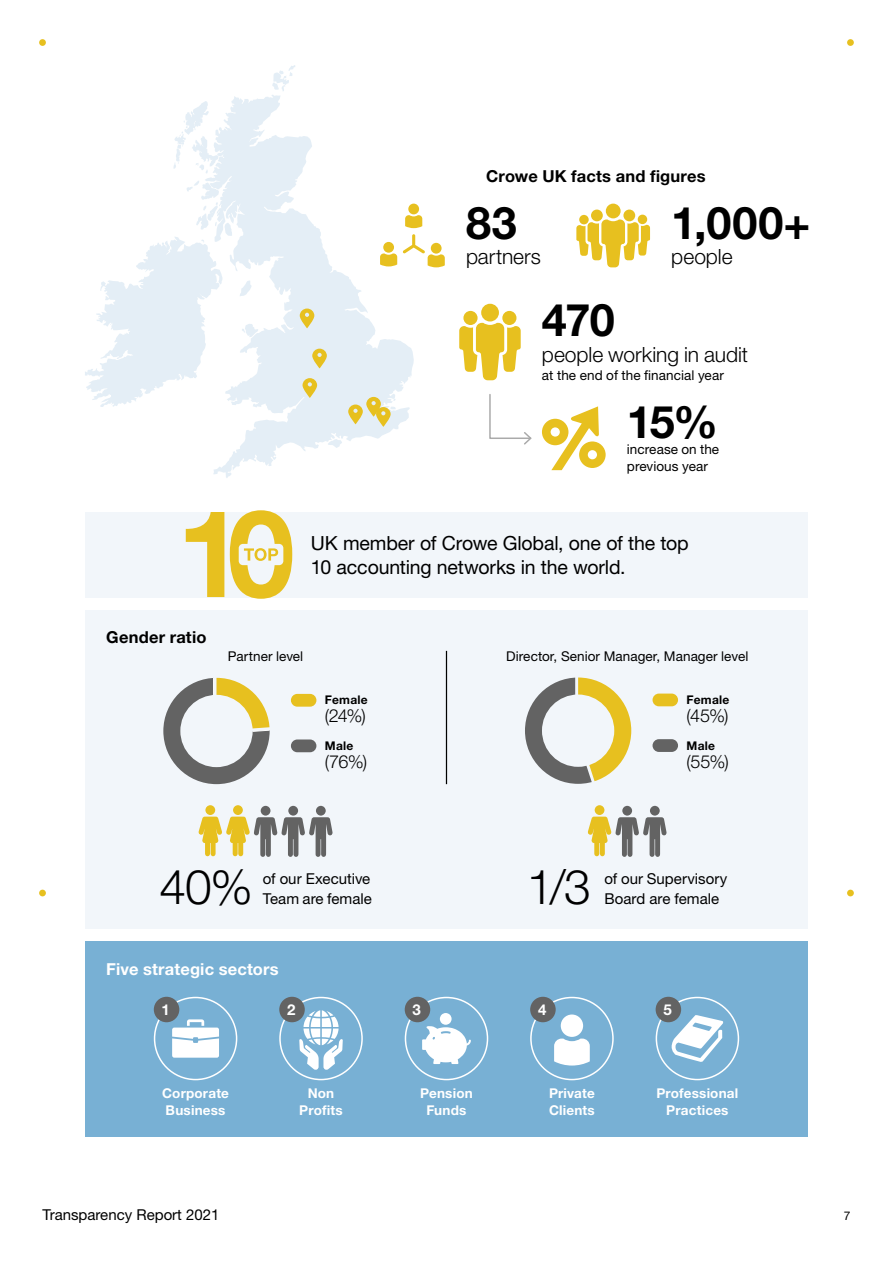
<style>
.page{position:relative;width:893px;height:1263px;background:#fff}
.page>*{position:absolute;margin:0;border:0;box-sizing:border-box;transform-origin:0 0}
.t1{font:300 48px "Helvetica Neue LT Std";color:#000}
.t2{font:700 45px "Helvetica Neue LT Std";color:#000}
.t3{font:300 21px "Helvetica Neue LT Std";color:#000}
.t4{font:19.5px/24px "Helvetica Neue LT Std";letter-spacing:-.01em;color:#000}
.t5{font:300 18px "Helvetica Neue LT Std";letter-spacing:-.03em;color:#000}
.t6{font:700 16.5px "Helvetica Neue LT Std";letter-spacing:.01em;color:#000}
.t7{font:700 16.5px "Helvetica Neue LT Std";letter-spacing:.01em;color:#fff}
.t8{font:15px/19.5px "Helvetica Neue LT Std";color:#000}
.t9{font:700 15px "Helvetica Neue LT Std";color:#fff}
.t10{font:13.5px/16.2px "Helvetica Neue LT Std";letter-spacing:.005em;color:#000}
.t11{font:700 13.5px/16.2px "Helvetica Neue LT Std";letter-spacing:.015em;color:#fff;text-align:center}
.t12{font:700 12px "Helvetica Neue LT Std";letter-spacing:.025em;color:#000}
.t13{font:12px "Helvetica Neue LT Std";color:#000}
</style>
<div class="page">
<div style="left:39px;top:890px;width:7px;height:6px;background:#e7c01f;border-radius:50%"></div>
<div style="left:847px;top:890px;width:7px;height:6px;background:#e7c01f;border-radius:50%"></div>
<div style="left:39px;top:39px;width:7px;height:7px;background:#e7c01f;border-radius:50%"></div>
<div style="left:847px;top:39px;width:7px;height:7px;background:#e7c01f;border-radius:50%"></div>
<div style="left:85px;top:610px;width:723px;height:319px;background:#f2f6fa"></div>
<hr style="left:446px;top:651px;width:1px;height:133px;background:#000">
<svg style="left:199px;top:805px;width:134px;height:52px"></svg>
<svg style="left:588px;top:805px;width:79px;height:52px"></svg>
<svg style="left:85px;top:65px;width:329px;height:413px"></svg>
<svg style="left:300px;top:309px;width:14px;height:19px"></svg>
<svg style="left:312px;top:349px;width:15px;height:19px"></svg>
<svg style="left:302px;top:378px;width:15px;height:20px"></svg>
<svg style="left:348px;top:397px;width:43px;height:30px"></svg>
<div style="left:591px;top:210px;width:12px;height:11px;background:#e7c01f;border-radius:50%"></div>
<div style="left:623px;top:210px;width:12px;height:11px;background:#e7c01f;border-radius:50%"></div>
<div style="left:606px;top:204px;width:15px;height:14px;background:#e7c01f;border-radius:50%"></div>
<div style="left:638px;top:215px;width:9px;height:9px;background:#e7c01f;border-radius:50%"></div>
<div style="left:579px;top:215px;width:10px;height:9px;background:#e7c01f;border-radius:50%"></div>
<svg style="left:576px;top:219px;width:74px;height:48px"></svg>
<div style="left:408px;top:204px;width:11px;height:10px;background:#e7c01f;border-radius:50%"></div>
<svg style="left:405px;top:215px;width:17px;height:13px"></svg>
<div style="left:383px;top:242px;width:11px;height:11px;background:#e7c01f;border-radius:50%"></div>
<svg style="left:380px;top:253px;width:17px;height:13px"></svg>
<svg style="left:403px;top:234px;width:42px;height:33px"></svg>
<div style="left:463px;top:311px;width:15px;height:14px;background:#e7c01f;border-radius:50%"></div>
<div style="left:502px;top:311px;width:14px;height:14px;background:#e7c01f;border-radius:50%"></div>
<div style="left:481px;top:304px;width:18px;height:17px;background:#e7c01f;border-radius:50%"></div>
<svg style="left:459px;top:323px;width:62px;height:57px"></svg>
<svg style="left:542px;top:406px;width:64px;height:64px"></svg>
<svg style="left:489px;top:394px;width:43px;height:51px"></svg>
<div style="left:85px;top:512px;width:723px;height:85px;background:#f2f6fa"></div>
<svg style="left:186px;top:512px;width:38px;height:85px"></svg>
<svg style="left:230px;top:510px;width:62px;height:89px"></svg>
<div style="left:85px;top:941px;width:723px;height:196px;background:#78b0d4"></div>
<svg style="left:172px;top:1019px;width:47px;height:39px"></svg>
<div style="left:154px;top:997px;width:83px;height:83px;border:2px solid #fff;border-radius:50%"></div>
<div style="left:154px;top:997px;width:25px;height:25px;background:#636363;border-radius:50%"></div>
<svg style="left:299px;top:1010px;width:44px;height:60px"></svg>
<div style="left:279px;top:997px;width:84px;height:83px;border:2px solid #fff;border-radius:50%"></div>
<div style="left:279px;top:997px;width:26px;height:25px;background:#636363;border-radius:50%"></div>
<svg style="left:422px;top:1013px;width:49px;height:51px"></svg>
<div style="left:405px;top:997px;width:83px;height:83px;border:2px solid #fff;border-radius:50%"></div>
<div style="left:405px;top:997px;width:25px;height:25px;background:#636363;border-radius:50%"></div>
<div style="left:561px;top:1014px;width:22px;height:23px;background:#fff;border-radius:50%"></div>
<svg style="left:554px;top:1038px;width:36px;height:27px"></svg>
<div style="left:530px;top:997px;width:84px;height:83px;border:2px solid #fff;border-radius:50%"></div>
<div style="left:530px;top:997px;width:26px;height:25px;background:#636363;border-radius:50%"></div>
<svg style="left:671px;top:1015px;width:53px;height:47px"></svg>
<div style="left:656px;top:997px;width:83px;height:83px;border:2px solid #fff;border-radius:50%"></div>
<div style="left:656px;top:997px;width:25px;height:25px;background:#636363;border-radius:50%"></div>
<svg style="left:163px;top:678px;width:107px;height:106px"></svg>
<div style="left:291px;top:694px;width:25px;height:13px;background:#e7c01f;border-radius:6px"></div>
<div style="left:291px;top:739px;width:25px;height:13px;background:#636363;border-radius:6px"></div>
<svg style="left:525px;top:677px;width:106px;height:107px"></svg>
<div style="left:652px;top:693px;width:26px;height:13px;background:#e7c01f;border-radius:6px"></div>
<div style="left:652px;top:739px;width:26px;height:13px;background:#636363;border-radius:6px"></div>
<p class="t6" style="left:486px;top:166px;width:221px">Crowe UK facts and figures</p>
<h2 class="t2" style="left:671px;top:195px;width:141px">1,000+</h2>
<h3 class="t3" style="left:671px;top:244px;width:63px">people</h3>
<h2 class="t2" style="left:466px;top:195px;width:52px">83</h2>
<h3 class="t3" style="left:466px;top:244px;width:76px">partners</h3>
<h2 class="t2" style="left:542px;top:292px;width:74px">470</h2>
<h3 class="t3" style="left:542px;top:341px;width:208px">people working in audit</h3>
<p class="t10" style="left:542px;top:367px;width:183px">at the end of the financial year</p>
<h2 class="t2" style="left:627px;top:394px;width:93px">15%</h2>
<p class="t10" style="left:627px;top:441px;width:94px">increase on the previous year</p>
<p class="t6" style="left:106px;top:627px;width:102px">Gender ratio</p>
<h3 class="t4" style="left:311px;top:530px;width:379px">UK member of Crowe Global, one of the top<br>10 accounting networks in the world.</h3>
<p class="t10" style="left:228px;top:648px;width:77px">Partner level</p>
<p class="t12" style="left:325px;top:693px;width:44px">Female</p>
<h3 class="t5" style="left:325px;top:705px;width:42px">(24%)</h3>
<p class="t12" style="left:325px;top:738px;width:30px">Male</p>
<h3 class="t5" style="left:325px;top:751px;width:44px">(76%)</h3>
<p class="t10" style="left:506px;top:647px;width:244px">Director, Senior Manager, Manager level</p>
<p class="t12" style="left:687px;top:692px;width:44px">Female</p>
<h3 class="t5" style="left:687px;top:705px;width:43px">(45%)</h3>
<p class="t12" style="left:687px;top:738px;width:30px">Male</p>
<h3 class="t5" style="left:687px;top:750px;width:44px">(55%)</h3>
<h1 class="t1" style="left:159px;top:857px;width:95px">40%</h1>
<p class="t8" style="left:263px;top:869px;width:111px">of our Executive<br>Team are female</p>
<h1 class="t1" style="left:527px;top:857px;width:65px">1/3</h1>
<p class="t8" style="left:604px;top:869px;width:124px">of our Supervisory<br>Board are female</p>
<p class="t7" style="left:106px;top:958px;width:174px">Five strategic sectors</p>
<p class="t9" style="left:162px;top:1000px;width:10px">1</p>
<p class="t9" style="left:287px;top:1000px;width:10px">2</p>
<p class="t11" style="left:162px;top:1085px;width:68px;text-align:left">Corporate<br>Business</p>
<p class="t11" style="left:299px;top:1085px;width:45px">Non<br>Profits</p>
<p class="t9" style="left:413px;top:1000px;width:10px">3</p>
<p class="t11" style="left:420px;top:1085px;width:54px">Pension<br>Funds</p>
<p class="t9" style="left:538px;top:1000px;width:10px">4</p>
<p class="t11" style="left:549px;top:1085px;width:47px;text-align:left">Private<br>Clients</p>
<p class="t9" style="left:663px;top:1000px;width:10px">5</p>
<p class="t11" style="left:656px;top:1085px;width:83px">Professional<br>Practices</p>
<p class="t8" style="left:43px;top:1205px;width:178px">Transparency Report 2021</p>
<p class="t13" style="left:844px;top:1209px;width:8px">7</p>
</div>
